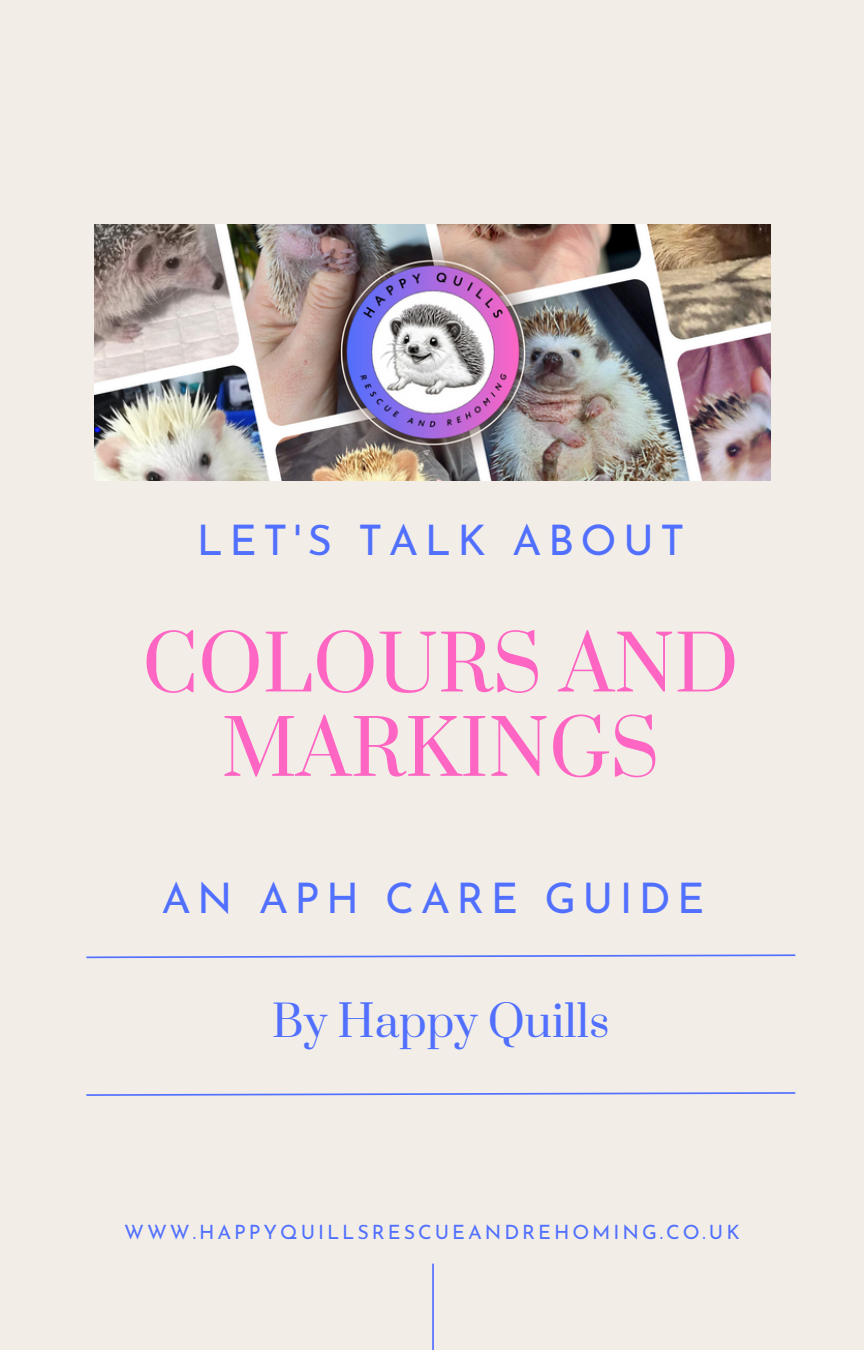
<style>
.page{position:relative;width:864px;height:1350px;background:#f2eee7}
.page>*{position:absolute;margin:0;border:0;box-sizing:border-box;transform-origin:0 0}
.t1{font:74.7px/84.4px "Prata";color:#ff66c4;text-align:center}
.t2{font:43.2px "Prata";color:#5170ff}
.t3{font:42.3px "Josefin Sans";letter-spacing:.15em;color:#5170ff}
.t4{font:19.8px "Josefin Sans";letter-spacing:.15em;color:#5170ff}
</style>
<div class="page">
<hr style="left:432px;top:1264px;width:2px;height:86px;background:#5170ff">
<img style="left:95px;top:224px;width:676px;height:257px">
<svg style="left:86px;top:954px;width:710px;height:5px"></svg>
<svg style="left:86px;top:1092px;width:710px;height:4px"></svg>
<h1 class="t3" style="left:197px;top:523px;width:490px">LET'S TALK ABOUT</h1>
<h2 class="t1" style="left:143px;top:626px;width:597px">COLOURS AND<br>MARKINGS</h2>
<h2 class="t3" style="left:161px;top:882px;width:545px">AN APH CARE GUIDE</h2>
<h3 class="t2" style="left:272px;top:994px;width:339px">By Happy Quills</h3>
<p class="t4" style="left:124px;top:1225px;width:617px">WWW.HAPPYQUILLSRESCUEANDREHOMING.CO.UK</p>
</div>
